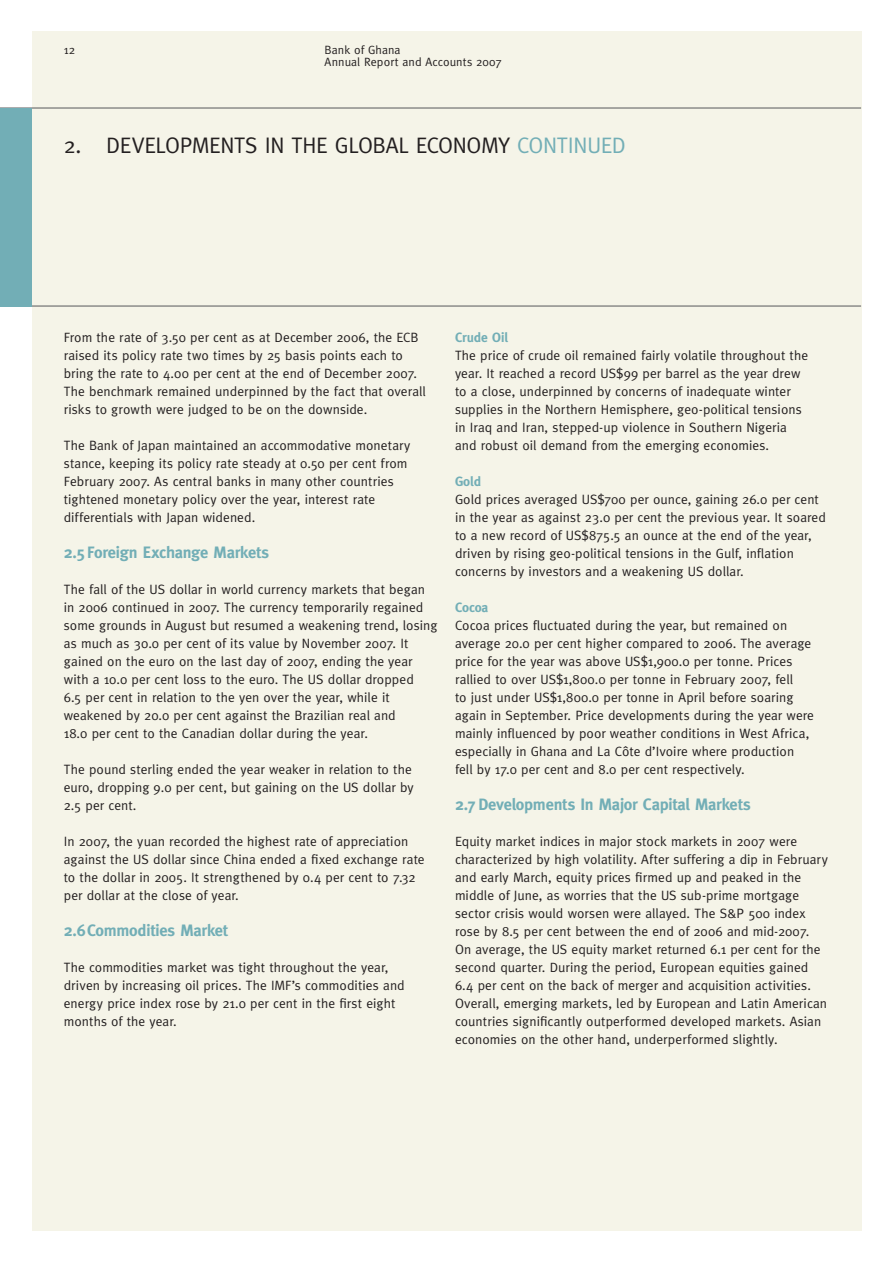
<style>
.page{position:relative;width:893px;height:1263px;background:#fff}
.page>*{position:absolute;margin:0;border:0;box-sizing:border-box;transform-origin:0 0}
.t1{font:22.5px "Meta";letter-spacing:-.01em;color:#231f20}
.t2{font:700 16.5px "Meta";letter-spacing:-.015em;color:#72aeb6}
.t3{font:13.5px/18px "Meta";letter-spacing:.005em;color:#231f20}
.t4{font:12px/12px "Meta";letter-spacing:.01em;color:#231f20}
.s1{color:#72aeb6}
.s2{font-weight:700;color:#72aeb6}
</style>
<div class="page">
<div style="left:32px;top:32px;width:829px;height:1199px;background:#f5f4e8"></div>
<hr style="left:0;top:306px;width:861px;height:1px;background:#57585a">
<hr style="left:0;top:108px;width:861px;height:1px;background:#57585a">
<div style="left:0;top:108px;width:32px;height:198px;background:#72aeb6"></div>
<p class="t4" style="left:64px;top:45px;width:13px">12</p>
<p class="t4" style="left:325px;top:45px;width:179px">Bank of Ghana<br>Annual Report and Accounts 2007</p>
<p class="t1" style="left:64px;top:136px;width:564px">2. DEVELOPMENTS IN THE GLOBAL ECONOMY <span class="s1">CONTINUED</span></p>
<p class="t3" style="left:64px;top:329px;width:364px">From the rate of 3.50 per cent as at December 2006, the ECB raised its policy rate two times by 25 basis points each to bring the rate to 4.00 per cent at the end of December 2007.<br>The benchmark remained underpinned by the fact that overall risks to growth were judged to be on the downside.</p>
<p class="t3" style="left:64px;top:437px;width:348px">The Bank of Japan maintained an accommodative monetary stance, keeping its policy rate steady at 0.50 per cent from February 2007. As central banks in many other countries tightened monetary policy over the year, interest rate differentials with Japan widened.</p>
<p class="t2" style="left:64px;top:546px;width:207px">2.5 Foreign Exchange Markets</p>
<p class="t3" style="left:64px;top:581px;width:375px">The fall of the US dollar in world currency markets that began in 2006 continued in 2007. The currency temporarily regained some grounds in August but resumed a weakening trend, losing as much as 30.0 per cent of its value by November 2007. It gained on the euro on the last day of 2007, ending the year with a 10.0 per cent loss to the euro. The US dollar dropped<br>6.5 per cent in relation to the yen over the year, while it weakened by 20.0 per cent against the Brazilian real and<br>18.0 per cent to the Canadian dollar during the year.</p>
<p class="t3" style="left:64px;top:761px;width:352px">The pound sterling ended the year weaker in relation to the euro, dropping 9.0 per cent, but gaining on the US dollar by<br>2.5 per cent.</p>
<p class="t3" style="left:64px;top:833px;width:362px">In 2007, the yuan recorded the highest rate of appreciation against the US dollar since China ended a fixed exchange rate to the dollar in 2005. It strengthened by 0.4 per cent to 7.32 per dollar at the close of year.</p>
<p class="t2" style="left:64px;top:924px;width:166px">2.6 Commodities Market</p>
<p class="t3" style="left:64px;top:959px;width:342px">The commodities market was tight throughout the year, driven by increasing oil prices. The IMF’s commodities and energy price index rose by 21.0 per cent in the first eight months of the year.</p>
<p class="t3" style="left:455px;top:329px;width:355px"><span class="s2">Crude Oil<br></span>The price of crude oil remained fairly volatile throughout the year. It reached a record US$99 per barrel as the year drew to a close, underpinned by concerns of inadequate winter supplies in the Northern Hemisphere, geo-political tensions in Iraq and Iran, stepped-up violence in Southern Nigeria and robust oil demand from the emerging economies.</p>
<p class="t3" style="left:455px;top:473px;width:372px"><span class="s2">Gold<br></span>Gold prices averaged US$700 per ounce, gaining 26.0 per cent in the year as against 23.0 per cent the previous year. It soared to a new record of US$875.5 an ounce at the end of the year, driven by rising geo-political tensions in the Gulf, inflation concerns by investors and a weakening US dollar.</p>
<p class="t3" style="left:455px;top:599px;width:361px"><span class="s2">Cocoa<br></span>Cocoa prices fluctuated during the year, but remained on average 20.0 per cent higher compared to 2006. The average price for the year was above US$1,900.0 per tonne. Prices rallied to over US$1,800.0 per tonne in February 2007, fell<br>to just under US$1,800.0 per tonne in April before soaring again in September. Price developments during the year were mainly influenced by poor weather conditions in West Africa, especially in Ghana and La Côte d’Ivoire where production fell by 17.0 per cent and 8.0 per cent respectively.</p>
<p class="t2" style="left:455px;top:798px;width:297px">2.7 Developments In Major Capital Markets</p>
<p class="t3" style="left:455px;top:833px;width:374px">Equity market indices in major stock markets in 2007 were characterized by high volatility. After suffering a dip in February and early March, equity prices firmed up and peaked in the middle of June, as worries that the US sub-prime mortgage sector crisis would worsen were allayed. The S&amp;P 500 index rose by 8.5 per cent between the end of 2006 and mid-2007.<br>On average, the US equity market returned 6.1 per cent for the second quarter. During the period, European equities gained 6.4 per cent on the back of merger and acquisition activities.<br>Overall, emerging markets, led by European and Latin American countries significantly outperformed developed markets. Asian economies on the other hand, underperformed slightly.</p>
</div>
